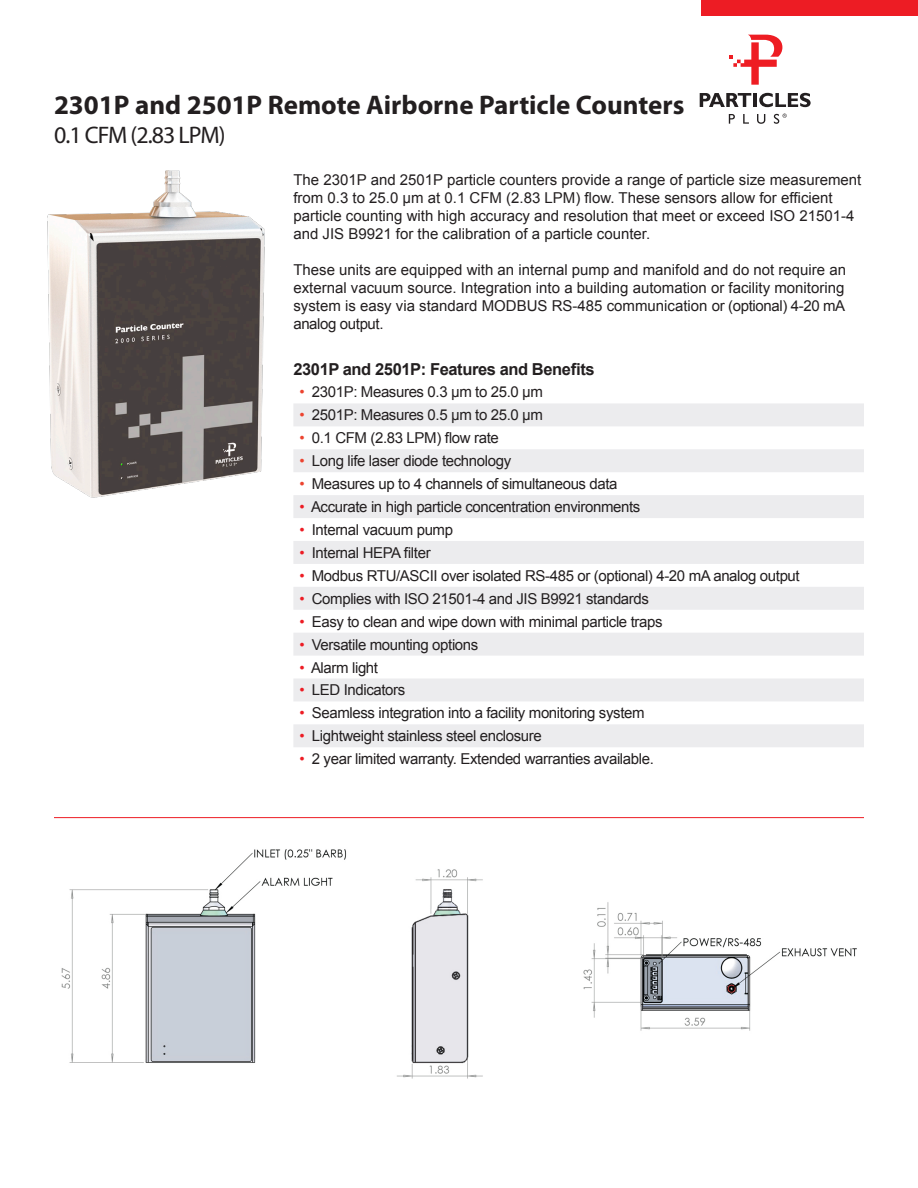
<style>
.page{position:relative;width:918px;height:1188px;background:#fff}
.page>*{position:absolute;margin:0;border:0;box-sizing:border-box;transform-origin:0 0}
.t1{font:700 27px "Myriad Pro";color:#231f20}
.t2{font:24px "Myriad Pro";letter-spacing:-.04em;color:#231f20}
.t3{font:700 16.5px "Arial";letter-spacing:-.025em;color:#231f20}
.t4{font:15px/18px "Arial";letter-spacing:-.025em;color:#231f20;text-align:justify}
.t5{font:15px/18px "Arial";color:#231f20}
.s1{color:#ec432f}
.s2{color:#ed1c24}
</style>
<div class="page">
<svg style="left:729px;top:35px;width:53px;height:50px"></svg>
<svg style="left:729px;top:114px;width:6px;height:10px"></svg>
<svg style="left:743px;top:114px;width:6px;height:10px"></svg>
<svg style="left:757px;top:114px;width:8px;height:10px"></svg>
<svg style="left:774px;top:114px;width:13px;height:10px"></svg>
<svg style="left:700px;top:93px;width:51px;height:14px"></svg>
<hr style="left:753px;top:93px;width:4px;height:14px;background:#231f20">
<svg style="left:759px;top:93px;width:52px;height:14px"></svg>
<div style="left:701px;top:0;width:217px;height:15px;background:#ed1c24"></div>
<svg style="left:293px;top:403px;width:571px;height:344px;fill:#ececee"></svg>
<hr style="left:54px;top:817px;width:810px;height:1px;background:#ed1c24">
<img style="left:47px;top:170px;width:218px;height:328px">
<img style="left:61px;top:849px;width:796px;height:230px">
<p class="t1" style="left:54px;top:87px;width:632px">2301P and 2501P Remote Airborne Particle Counters</p>
<p class="t2" style="left:54px;top:120px;width:173px">0.1 CFM (2.83 LPM)</p>
<p class="t5" style="left:293px;top:171px;width:570px">The 2301P and 2501P particle counters provide a range of particle size measurement from 0.3 to 25.0 μm at 0.1 CFM (2.83 LPM) flow. These sensors allow for efficient particle counting with high accuracy and resolution that meet or exceed ISO 21501-4 and JIS B9921 for the calibration of a particle counter.</p>
<p class="t4" style="left:293px;top:261px;width:554px">These units are equipped with an internal pump and manifold and do not require an external vacuum source. Integration into a building automation or facility monitoring system is easy via standard MODBUS RS-485 communication or (optional) 4-20 mA analog output.</p>
<p class="t3" style="left:293px;top:358px;width:303px">2301P and 2501P: Features and Benefits</p>
<p class="t4" style="left:299px;top:383px;width:245px"><span class="s1">•</span> 2301P: Measures 0.3 µm to 25.0 µm</p>
<p class="t4" style="left:299px;top:406px;width:245px"><span class="s1">•</span> 2501P: Measures 0.5 µm to 25.0 µm</p>
<p class="t4" style="left:299px;top:429px;width:201px"><span class="s1">•</span> 0.1 CFM (2.83 LPM) flow rate</p>
<p class="t4" style="left:299px;top:452px;width:213px"><span class="s1">•</span> Long life laser diode technology</p>
<p class="t4" style="left:299px;top:475px;width:320px"><span class="s1">•</span> Measures up to 4 channels of simultaneous data</p>
<p class="t4" style="left:299px;top:498px;width:342px"><span class="s2">•</span> Accurate in high particle concentration environments</p>
<p class="t4" style="left:299px;top:521px;width:155px"><span class="s2">•</span> Internal vacuum pump</p>
<p class="t4" style="left:299px;top:544px;width:133px"><span class="s2">•</span> Internal HEPA filter</p>
<p class="t4" style="left:299px;top:567px;width:502px"><span class="s2">•</span> Modbus RTU/ASCII over isolated RS-485 or (optional) 4-20 mA analog output</p>
<p class="t4" style="left:299px;top:590px;width:351px"><span class="s2">•</span> Complies with ISO 21501-4 and JIS B9921 standards</p>
<p class="t4" style="left:299px;top:613px;width:365px"><span class="s2">•</span> Easy to clean and wipe down with minimal particle traps</p>
<p class="t4" style="left:299px;top:635px;width:181px"><span class="s2">•</span> Versatile mounting options</p>
<p class="t4" style="left:299px;top:658px;width:80px"><span class="s2">•</span> Alarm light</p>
<p class="t4" style="left:299px;top:681px;width:107px"><span class="s2">•</span> LED Indicators</p>
<p class="t4" style="left:299px;top:704px;width:347px"><span class="s2">•</span> Seamless integration into a facility monitoring system</p>
<p class="t4" style="left:299px;top:727px;width:244px"><span class="s2">•</span> Lightweight stainless steel enclosure</p>
<p class="t4" style="left:299px;top:750px;width:356px"><span class="s2">•</span> 2 year limited warranty. Extended warranties available.</p>
</div>
